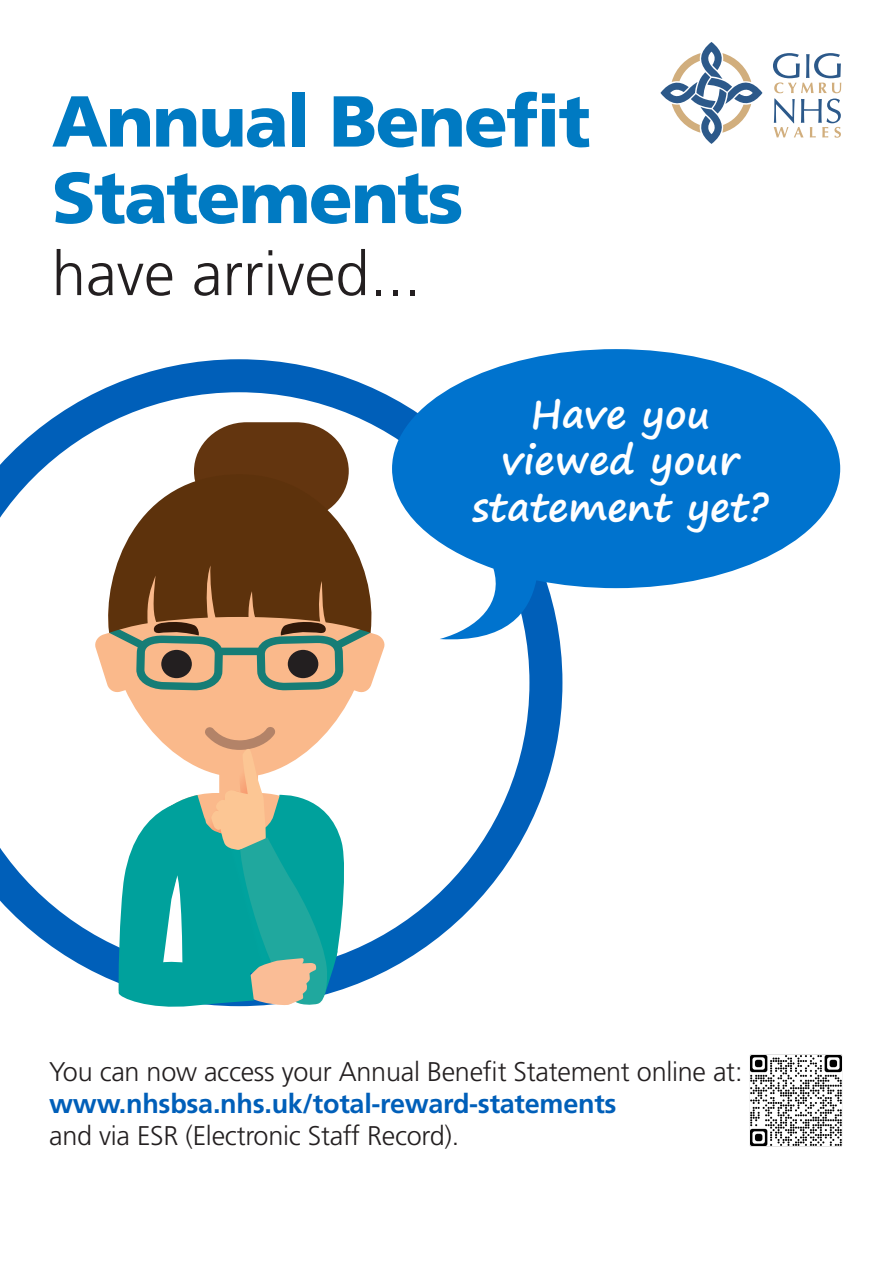
<style>
.page{position:relative;width:893px;height:1263px;background:#fff}
.page>*{position:absolute;margin:0;border:0;box-sizing:border-box;transform-origin:0 0}
.t1{font:900 72px/76.5px "Frutiger";letter-spacing:-.025em;color:#007ac2}
.t2{font:300 61.5px "Frutiger LT Std";color:#231f20}
.t3{font:700 39px/46.8px "Segoe Print";color:#fff;text-align:center}
.t4{font:300 27px "Frutiger LT Std";letter-spacing:-.01em;color:#231f20}
.t5{font:700 27px "Frutiger LT Std";letter-spacing:-.01em;color:#005fb9}
</style>
<div class="page">
<img style="left:749px;top:1054px;width:94px;height:93px">
<svg style="left:0;top:359px;width:562px;height:629px"></svg>
<svg style="left:118px;top:726px;width:230px;height:281px"></svg>
<svg style="left:392px;top:349px;width:448px;height:294px;fill:#0073ce"></svg>
<svg style="left:660px;top:42px;width:102px;height:102px"></svg>
<svg style="left:773px;top:53px;width:68px;height:85px"></svg>
<h1 class="t1" style="left:52px;top:82px;width:540px">Annual Benefit<br>Statements</h1>
<h2 class="t2" style="left:52px;top:239px;width:370px">have arrived...</h2>
<h3 class="t3" style="left:472px;top:389px;width:298px">Have you viewed your statement yet?</h3>
<p class="t4" style="left:49px;top:1056px;width:695px">You can now access your Annual Benefit Statement online at:</p>
<p class="t5" style="left:49px;top:1088px;width:569px">www.nhsbsa.nhs.uk/total-reward-statements</p>
<p class="t4" style="left:49px;top:1121px;width:412px">and via ESR (Electronic Staff Record).</p>
</div>
